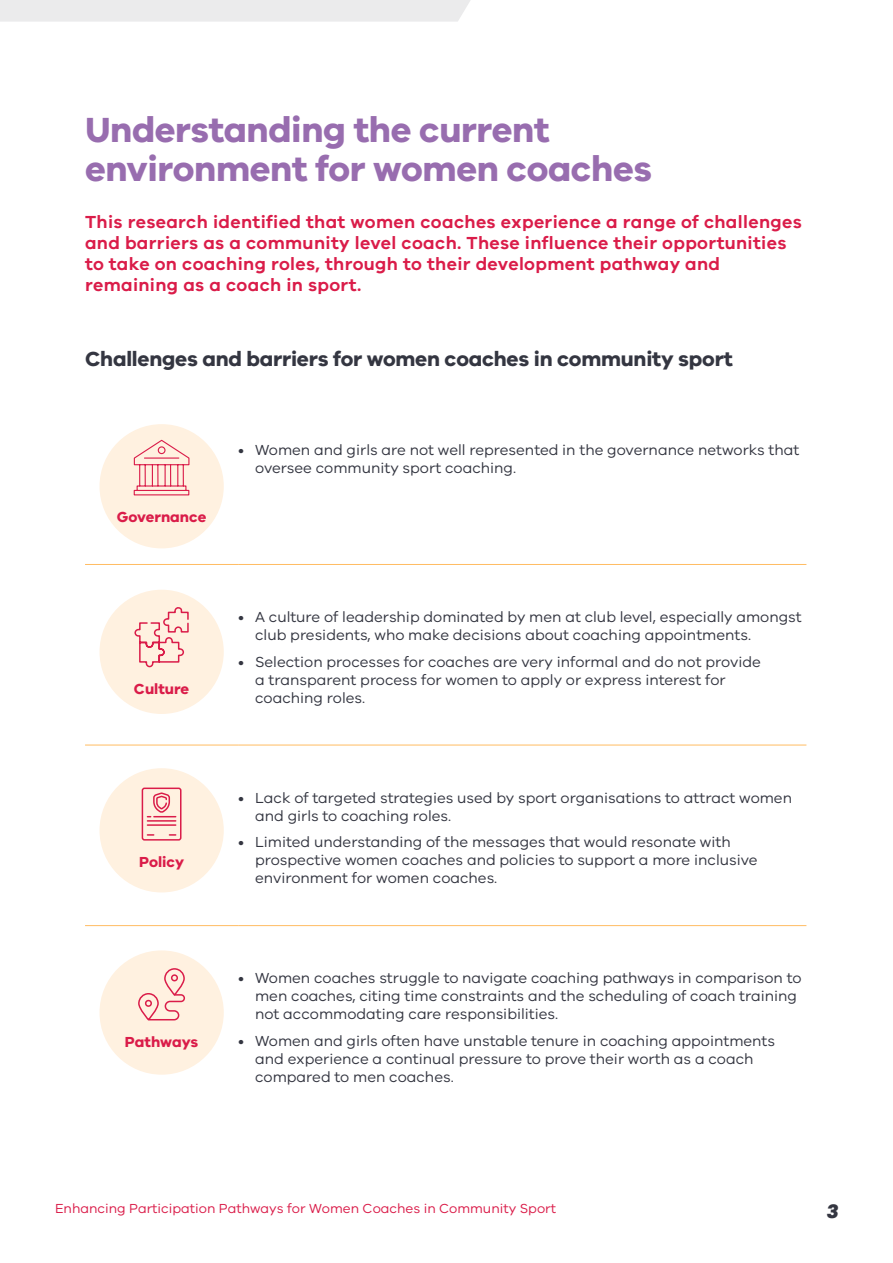
<style>
.page{position:relative;width:893px;height:1263px;background:#fff}
.page>*{position:absolute;margin:0;border:0;box-sizing:border-box;transform-origin:0 0}
.t1{font:700 36px/38.8px "VIC";letter-spacing:-.01em;color:#986daf}
.t2{font:700 21px "VIC";letter-spacing:-.01em;color:#343641}
.t3{font:600 18px/21px "VIC";letter-spacing:.02em;color:#da1c49}
.t4{font:italic 18px "VIC Display";color:#343641}
.t5{font:15px/18px "VIC";color:#343641}
.t6{font:700 15px "VIC";color:#da1c49}
.t7{font:13.5px "VIC";color:#da1c49}
</style>
<div class="page">
<div style="left:100px;top:424px;width:124px;height:124px;background:#fff1e0;border-radius:50%"></div>
<div style="left:100px;top:590px;width:124px;height:124px;background:#fff1e0;border-radius:50%"></div>
<div style="left:100px;top:768px;width:124px;height:124px;background:#fff1e0;border-radius:50%"></div>
<div style="left:100px;top:950px;width:124px;height:125px;background:#fff1e0;border-radius:50%"></div>
<hr style="left:85px;top:564px;width:153px;height:1px;background:#ffbc62">
<hr style="left:238px;top:564px;width:568px;height:1px;background:#ffbc62">
<hr style="left:85px;top:745px;width:153px;height:1px;background:#ffbc62">
<hr style="left:238px;top:745px;width:568px;height:1px;background:#ffbc62">
<hr style="left:85px;top:925px;width:153px;height:1px;background:#ffbc62">
<hr style="left:238px;top:925px;width:568px;height:1px;background:#ffbc62">
<svg style="left:133px;top:439px;width:57px;height:57px"></svg>
<svg style="left:134px;top:607px;width:55px;height:61px"></svg>
<svg style="left:141px;top:787px;width:41px;height:54px"></svg>
<div style="left:164px;top:968px;width:21px;height:27px;border:2px solid #da1c49;border-radius:10px"></div>
<div style="left:171px;top:974px;width:7px;height:8px;border:2px solid #da1c49;border-radius:50%"></div>
<div style="left:138px;top:993px;width:21px;height:27px;border:2px solid #da1c49;border-radius:10px"></div>
<svg style="left:143px;top:993px;width:42px;height:28px"></svg>
<div style="left:0;top:0;width:470px;height:22px;background:#ebebec"></div>
<h1 class="t1" style="left:85px;top:110px;width:568px">Understanding the current environment for women coaches</h1>
<p class="t3" style="left:85px;top:211px;width:718px">This research identified that women coaches experience a range of challenges and barriers as a community level coach. These influence their opportunities to take on coaching roles, through to their development pathway and remaining as a coach in sport.</p>
<h2 class="t2" style="left:85px;top:346px;width:649px">Challenges and barriers for women coaches in community sport</h2>
<p class="t6" style="left:117px;top:508px;width:91px">Governance</p>
<p class="t5" style="left:255px;top:440px;width:546px;text-indent:-17px">• Women and girls are not well represented in the governance networks that oversee community sport coaching.</p>
<p class="t6" style="left:134px;top:679px;width:57px">Culture</p>
<p class="t6" style="left:139px;top:853px;width:46px">Policy</p>
<p class="t5" style="left:255px;top:607px;width:548px;text-indent:-17px">• A culture of leadership dominated by men at club level, especially amongst club presidents, who make decisions about coaching appointments.</p>
<p class="t5" style="left:255px;top:652px;width:507px;text-indent:-17px">• Selection processes for coaches are very informal and do not provide a transparent process for women to apply or express interest for coaching roles.</p>
<p class="t5" style="left:255px;top:788px;width:538px;text-indent:-17px">• Lack of targeted strategies used by sport organisations to attract women and girls to coaching roles.</p>
<p class="t5" style="left:255px;top:832px;width:504px;text-indent:-17px">• Limited understanding of the messages that would resonate with prospective women coaches and policies to support a more inclusive environment for women coaches.</p>
<p class="t6" style="left:125px;top:1033px;width:75px">Pathways</p>
<p class="t5" style="left:255px;top:969px;width:548px;text-indent:-17px">• Women coaches struggle to navigate coaching pathways in comparison to men coaches, citing time constraints and the scheduling of coach training not accommodating care responsibilities.</p>
<p class="t5" style="left:255px;top:1031px;width:521px;text-indent:-17px">• Women and girls often have unstable tenure in coaching appointments and experience a continual pressure to prove their worth as a coach compared to men coaches.</p>
<p class="t7" style="left:55px;top:1201px;width:503px">Enhancing Participation Pathways for Women Coaches in Community Sport</p>
<p class="t4" style="left:826px;top:1201px;width:13px">3</p>
</div>
